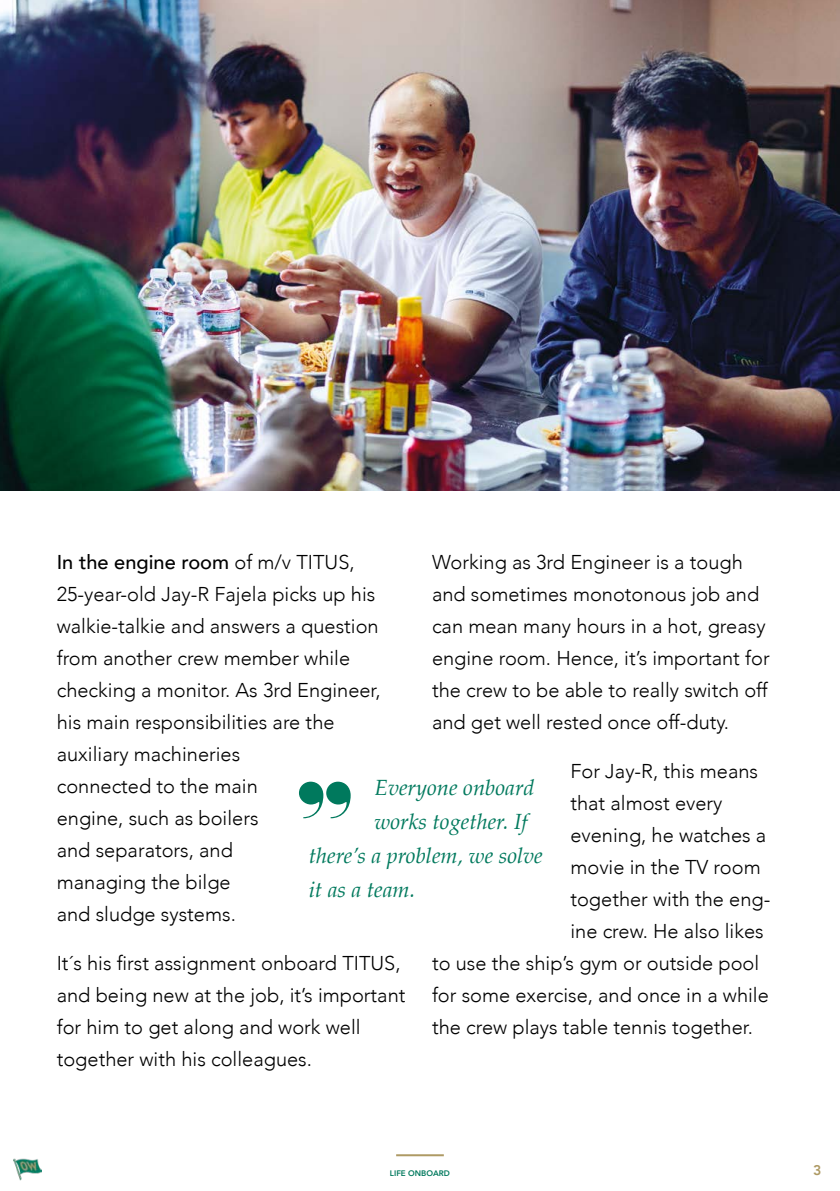
<style>
.page{position:relative;width:840px;height:1191px;background:#fff}
.page>*{position:absolute;margin:0;border:0;box-sizing:border-box;transform-origin:0 0}
.t1{font:italic 22px "Palatino";color:#00795d}
.t2{font:300 20px/32px "Avenir";color:#000}
.t3{font:800 14px "Avenir";color:#ae9a64}
.t4{font:800 8px "Avenir";color:#00795d}
.s1{font-weight:500}
</style>
<div class="page">
<hr style="left:396px;top:1154px;width:47px;height:2px;background:#ae9a64">
<img style="left:14px;top:1158px;width:28px;height:23px">
<img style="left:0;top:0;width:839px;height:490px">
<svg style="left:299px;top:781px;width:51px;height:37px"></svg>
<p class="t2" style="left:57px;top:546px;width:325px"><span class="s1">In the engine room</span> of m/v TITUS,<br>25-year-old Jay-R Fajela picks up his walkie-talkie and answers a question from another crew member while checking a monitor. As 3rd Engineer, his main responsibilities are the auxiliary machineries<br>connected to the main<br>engine, such as boilers<br>and separators, and<br>managing the bilge<br>and sludge systems.</p>
<p class="t2" style="left:57px;top:947px;width:350px">It´s his first assignment onboard TITUS, and being new at the job, it’s important for him to get along and work well together with his colleagues.</p>
<p class="t2" style="left:432px;top:546px;width:339px">Working as 3rd Engineer is a tough and sometimes monotonous job and can mean many hours in a hot, greasy engine room. Hence, it’s important for the crew to be able to really switch off and get well rested once off-duty.</p>
<p class="t2" style="left:570px;top:755px;width:189px">For Jay-R, this means</p>
<p class="t2" style="left:570px;top:787px;width:153px">that almost every</p>
<p class="t2" style="left:570px;top:819px;width:197px">evening, he watches a</p>
<p class="t2" style="left:570px;top:851px;width:192px">movie in the TV room</p>
<p class="t2" style="left:570px;top:883px;width:201px">together with the eng-</p>
<p class="t2" style="left:570px;top:915px;width:195px">ine crew. He also likes</p>
<p class="t2" style="left:432px;top:947px;width:328px">to use the ship’s gym or outside pool</p>
<p class="t2" style="left:432px;top:979px;width:338px">for some exercise, and once in a while</p>
<p class="t2" style="left:432px;top:1011px;width:322px">the crew plays table tennis together.</p>
<p class="t1" style="left:374px;top:769px;width:161px">Everyone onboard</p>
<p class="t1" style="left:374px;top:803px;width:154px">works together. If</p>
<p class="t1" style="left:308px;top:837px;width:235px">there’s a problem, we solve</p>
<p class="t1" style="left:308px;top:871px;width:108px">it as a team.</p>
<p class="t4" style="left:390px;top:1167px;width:61px">LIFE ONBOARD</p>
<p class="t3" style="left:812px;top:1159px;width:10px">3</p>
</div>
